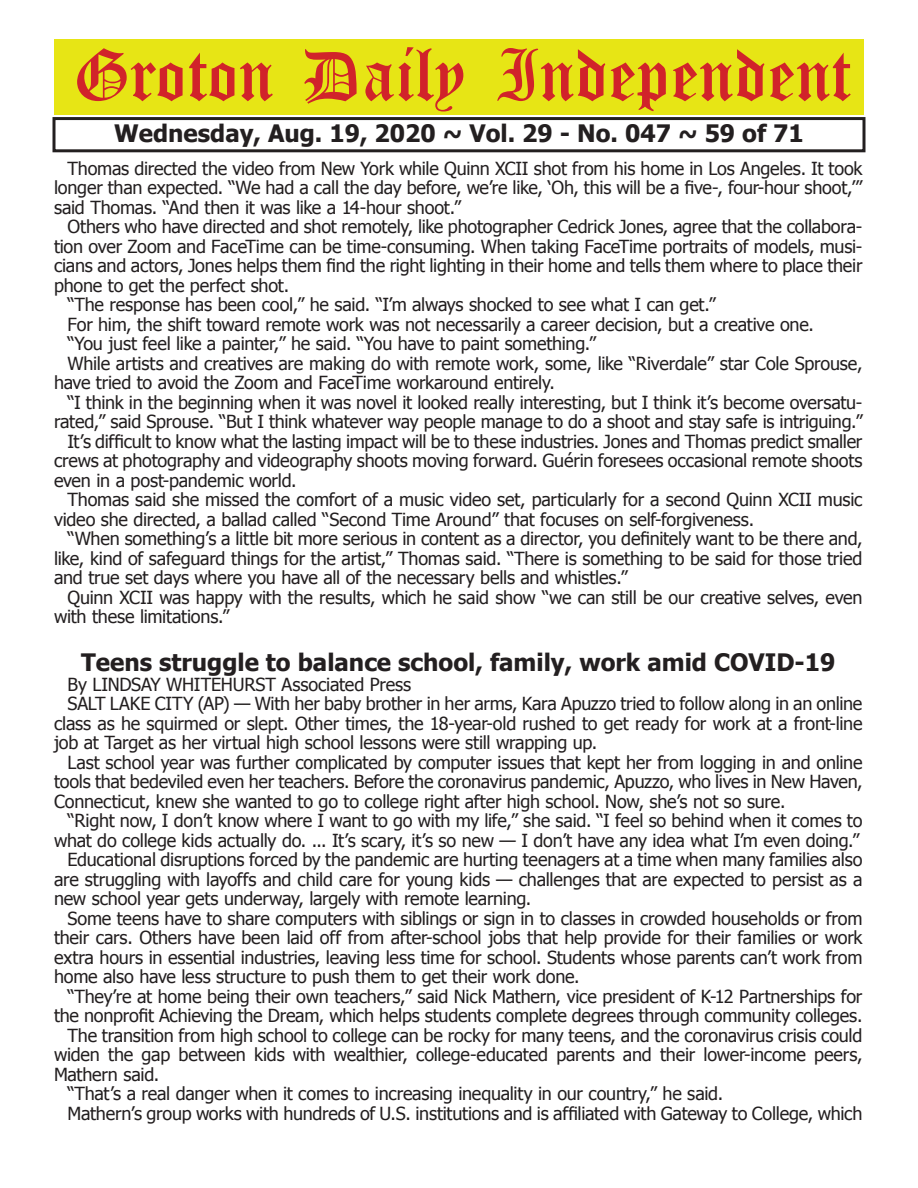
<style>
.page{position:relative;width:918px;height:1188px;background:#fff}
.page>*{position:absolute;margin:0;border:0;box-sizing:border-box;transform-origin:0 0}
.t1{font:54px "Old English Five";color:#d1232a}
.t2{font:700 24px "Tahoma";color:#231f20}
.t3{font:18px/19.5px "Tahoma";letter-spacing:-.01em;color:#231f20;text-align:justify}
</style>
<div class="page">
<div style="left:52px;top:117px;width:814px;height:35px;border:3px solid #231f20"></div>
<div style="left:54px;top:40px;width:810px;height:75px;background:#e7e515"></div>
<h1 class="t1" style="left:73px;top:50px;width:779px">Groton Daily Independent</h1>
<h2 class="t2" style="left:114px;top:116px;width:691px">Wednesday, Aug. 19, 2020 ~ Vol. 29 - No. 047 ~ 59 of 71</h2>
<p class="t3" style="left:54px;top:158px;width:810px;text-indent:14px">Thomas directed the video from New York while Quinn XCII shot from his home in Los Angeles. It took longer than expected. “We had a call the day before, we’re like, ‘Oh, this will be a five-, four-hour shoot,’” said Thomas. “And then it was like a 14-hour shoot.”</p>
<p class="t3" style="left:68px;top:216px;width:796px">Others who have directed and shot remotely, like photographer Cedrick Jones, agree that the collabora-</p>
<p class="t3" style="left:54px;top:236px;width:810px">tion over Zoom and FaceTime can be time-consuming. When taking FaceTime portraits of models, musi-</p>
<p class="t3" style="left:54px;top:255px;width:810px">cians and actors, Jones helps them find the right lighting in their home and tells them where to place their</p>
<p class="t3" style="left:54px;top:275px;width:237px">phone to get the perfect shot.</p>
<p class="t3" style="left:68px;top:294px;width:650px">“The response has been cool,” he said. “I’m always shocked to see what I can get.”</p>
<p class="t3" style="left:68px;top:314px;width:748px">For him, the shift toward remote work was not necessarily a career decision, but a creative one.</p>
<p class="t3" style="left:68px;top:333px;width:530px">“You just feel like a painter,” he said. “You have to paint something.”</p>
<p class="t3" style="left:68px;top:353px;width:796px">While artists and creatives are making do with remote work, some, like “Riverdale” star Cole Sprouse,</p>
<p class="t3" style="left:54px;top:372px;width:502px">have tried to avoid the Zoom and FaceTime workaround entirely.</p>
<p class="t3" style="left:68px;top:391px;width:796px">“I think in the beginning when it was novel it looked really interesting, but I think it’s become oversatu-</p>
<p class="t3" style="left:54px;top:411px;width:810px">rated,” said Sprouse. “But I think whatever way people manage to do a shoot and stay safe is intriguing.”</p>
<p class="t3" style="left:68px;top:430px;width:796px">It’s difficult to know what the lasting impact will be to these industries. Jones and Thomas predict smaller</p>
<p class="t3" style="left:54px;top:450px;width:810px">crews at photography and videography shoots moving forward. Guérin foresees occasional remote shoots</p>
<p class="t3" style="left:54px;top:469px;width:244px">even in a post-pandemic world.</p>
<p class="t3" style="left:68px;top:489px;width:797px">Thomas said she missed the comfort of a music video set, particularly for a second Quinn XCII music</p>
<p class="t3" style="left:54px;top:508px;width:702px">video she directed, a ballad called “Second Time Around” that focuses on self-forgiveness.</p>
<p class="t3" style="left:68px;top:528px;width:796px">“When something’s a little bit more serious in content as a director, you definitely want to be there and,</p>
<p class="t3" style="left:54px;top:547px;width:810px">like, kind of safeguard things for the artist,” Thomas said. “There is something to be said for those tried</p>
<p class="t3" style="left:54px;top:567px;width:575px">and true set days where you have all of the necessary bells and whistles.”</p>
<p class="t3" style="left:68px;top:586px;width:797px">Quinn XCII was happy with the results, which he said show “we can still be our creative selves, even</p>
<p class="t3" style="left:54px;top:606px;width:177px">with these limitations.”</p>
<h2 class="t2" style="left:81px;top:646px;width:756px">Teens struggle to balance school, family, work amid COVID-19</h2>
<p class="t3" style="left:68px;top:674px;width:345px">By LINDSAY WHITEHURST Associated Press</p>
<p class="t3" style="left:68px;top:693px;width:796px">SALT LAKE CITY (AP) — With her baby brother in her arms, Kara Apuzzo tried to follow along in an online</p>
<p class="t3" style="left:54px;top:713px;width:810px">class as he squirmed or slept. Other times, the 18-year-old rushed to get ready for work at a front-line</p>
<p class="t3" style="left:54px;top:732px;width:545px">job at Target as her virtual high school lessons were still wrapping up.</p>
<p class="t3" style="left:68px;top:752px;width:796px">Last school year was further complicated by computer issues that kept her from logging in and online</p>
<p class="t3" style="left:54px;top:771px;width:810px">tools that bedeviled even her teachers. Before the coronavirus pandemic, Apuzzo, who lives in New Haven,</p>
<p class="t3" style="left:54px;top:791px;width:733px">Connecticut, knew she wanted to go to college right after high school. Now, she’s not so sure.</p>
<p class="t3" style="left:68px;top:810px;width:796px">“Right now, I don’t know where I want to go with my life,” she said. “I feel so behind when it comes to</p>
<p class="t3" style="left:54px;top:830px;width:807px">what do college kids actually do. ... It’s scary, it’s so new — I don’t have any idea what I’m even doing.”</p>
<p class="t3" style="left:68px;top:849px;width:796px">Educational disruptions forced by the pandemic are hurting teenagers at a time when many families also</p>
<p class="t3" style="left:54px;top:869px;width:810px">are struggling with layoffs and child care for young kids — challenges that are expected to persist as a</p>
<p class="t3" style="left:54px;top:888px;width:479px">new school year gets underway, largely with remote learning.</p>
<p class="t3" style="left:68px;top:908px;width:796px">Some teens have to share computers with siblings or sign in to classes in crowded households or from</p>
<p class="t3" style="left:54px;top:927px;width:810px">their cars. Others have been laid off from after-school jobs that help provide for their families or work</p>
<p class="t3" style="left:54px;top:947px;width:810px">extra hours in essential industries, leaving less time for school. Students whose parents can’t work from</p>
<p class="t3" style="left:54px;top:966px;width:527px">home also have less structure to push them to get their work done.</p>
<p class="t3" style="left:68px;top:986px;width:796px">“They’re at home being their own teachers,” said Nick Mathern, vice president of K-12 Partnerships for</p>
<p class="t3" style="left:54px;top:1005px;width:810px">the nonprofit Achieving the Dream, which helps students complete degrees through community colleges.</p>
<p class="t3" style="left:68px;top:1025px;width:797px">The transition from high school to college can be rocky for many teens, and the coronavirus crisis could</p>
<p class="t3" style="left:54px;top:1044px;width:810px">widen the gap between kids with wealthier, college-educated parents and their lower-income peers,</p>
<p class="t3" style="left:54px;top:1064px;width:107px">Mathern said.</p>
<p class="t3" style="left:68px;top:1083px;width:657px">“That’s a real danger when it comes to increasing inequality in our country,” he said.</p>
<p class="t3" style="left:68px;top:1103px;width:797px">Mathern’s group works with hundreds of U.S. institutions and is affiliated with Gateway to College, which</p>
</div>
